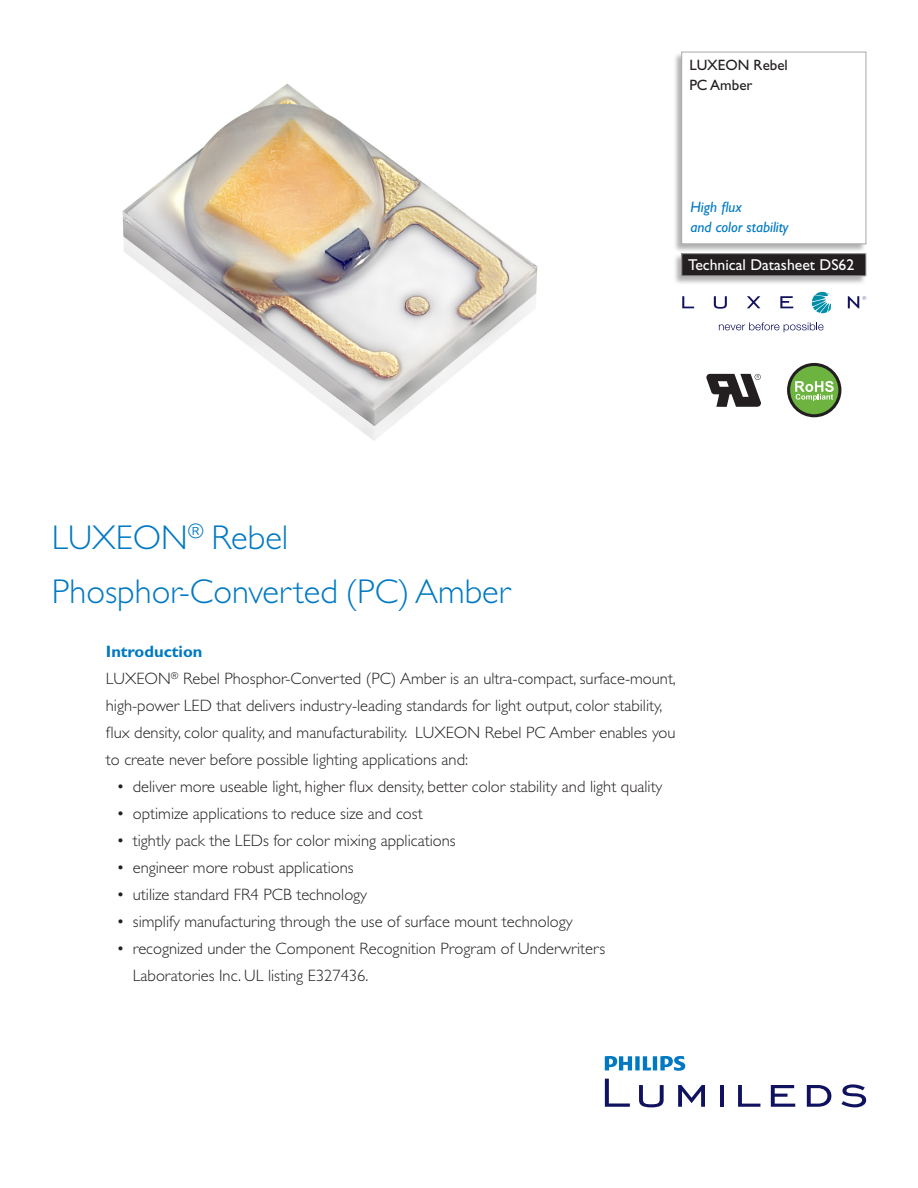
<style>
.page{position:relative;width:918px;height:1188px;background:#fff}
.page>*{position:absolute;margin:0;border:0;box-sizing:border-box;transform-origin:0 0}
.Front_Page_Main_Head{font:300 34.5px/54px "Gill Sans";color:#0079c2}
.Bullets_-_Front_Page{font:300 16.5px/27px "Gill Sans";color:#231f20}
._04_introduction_tex{font:300 16.5px/27px "Gill Sans";color:#231f20}
.Front_Page_Heading_T{font:700 16.5px "Gill Sans";color:#0079c2}
.Alphanumeric_Text{font:15.75px "Gill Sans";color:#fff}
._04_introduction_tex-2{font:italic 15px "Gill Sans";color:#0079c2}
._04_introduction_tex-3{font:15px/20.2px "Gill Sans";color:#231f20}
</style>
<div class="page">
<div style="left:789px;top:364px;width:51px;height:52px;background:#6cb43f;border-radius:50%"></div>
<div style="left:787px;top:363px;width:54px;height:54px;border:3px solid #231f20;border-radius:50%"></div>
<svg style="left:795px;top:381px;width:39px;height:20px"></svg>
<svg style="left:605px;top:1079px;width:25px;height:28px"></svg>
<svg style="left:639px;top:1085px;width:25px;height:22px"></svg>
<svg style="left:678px;top:1085px;width:27px;height:22px"></svg>
<hr style="left:720px;top:1085px;width:4px;height:22px;background:#11125f">
<svg style="left:738px;top:1085px;width:22px;height:22px"></svg>
<svg style="left:771px;top:1085px;width:24px;height:22px"></svg>
<svg style="left:807px;top:1085px;width:24px;height:22px"></svg>
<svg style="left:841px;top:1084px;width:25px;height:23px"></svg>
<svg style="left:605px;top:1056px;width:80px;height:15px"></svg>
<div style="left:673px;top:52px;width:193px;height:201px;background:#231f20;opacity:.35"></div>
<div style="left:681px;top:52px;width:185px;height:192px;background:#fff;border:1px solid #a8a9ad"></div>
<div style="left:673px;top:254px;width:193px;height:31px;background:#231f20;opacity:.35"></div>
<div style="left:682px;top:254px;width:184px;height:22px;background:#231f20"></div>
<div style="left:681px;top:253px;width:185px;height:23px;border:1px solid #a8a9ad"></div>
<img style="left:122px;top:83px;width:416px;height:358px">
<svg style="left:682px;top:296px;width:12px;height:12px"></svg>
<svg style="left:714px;top:296px;width:13px;height:13px"></svg>
<svg style="left:747px;top:296px;width:13px;height:12px"></svg>
<svg style="left:780px;top:296px;width:13px;height:12px"></svg>
<svg style="left:812px;top:292px;width:19px;height:21px"></svg>
<svg style="left:848px;top:296px;width:18px;height:12px"></svg>
<svg style="left:719px;top:322px;width:105px;height:10px"></svg>
<svg style="left:706px;top:374px;width:55px;height:33px"></svg>
<p class="_04_introduction_tex-3" style="left:689px;top:55px;width:100px">LUXEON Rebel<br>PC Amber</p>
<p class="_04_introduction_tex-2" style="left:690px;top:198px;width:53px">High flux</p>
<p class="_04_introduction_tex-2" style="left:690px;top:219px;width:100px">and color stability</p>
<p class="Alphanumeric_Text" style="left:688px;top:255px;width:168px">Technical Datasheet DS62</p>
<p class="Front_Page_Main_Head" style="left:52px;top:511px;width:460px">LUXEON<sup>®</sup> Rebel<br>Phosphor-Converted (PC) Amber</p>
<p class="Front_Page_Heading_T" style="left:106px;top:642px;width:98px">Introduction</p>
<p class="_04_introduction_tex" style="left:106px;top:666px;width:572px">LUXEON<sup>®</sup> Rebel Phosphor-Converted (PC) Amber is an ultra-compact, surface-mount, high-power LED that delivers industry-leading standards for light output, color stability, flux density, color quality, and manufacturability. LUXEON Rebel PC Amber enables you to create never before possible lighting applications and:</p>
<p class="Bullets_-_Front_Page" style="left:117px;top:774px;width:547px">• deliver more useable light, higher flux density, better color stability and light quality</p>
<p class="Bullets_-_Front_Page" style="left:117px;top:801px;width:308px">• optimize applications to reduce size and cost</p>
<p class="Bullets_-_Front_Page" style="left:117px;top:828px;width:341px">• tightly pack the LEDs for color mixing applications</p>
<p class="Bullets_-_Front_Page" style="left:117px;top:855px;width:239px">• engineer more robust applications</p>
<p class="Bullets_-_Front_Page" style="left:117px;top:882px;width:252px">• utilize standard FR4 PCB technology</p>
<p class="Bullets_-_Front_Page" style="left:117px;top:909px;width:458px">• simplify manufacturing through the use of surface mount technology</p>
<p class="Bullets_-_Front_Page" style="left:133px;top:936px;width:474px;text-indent:-16px">• recognized under the Component Recognition Program of Underwriters<br>Laboratories Inc. UL listing E327436.</p>
</div>
